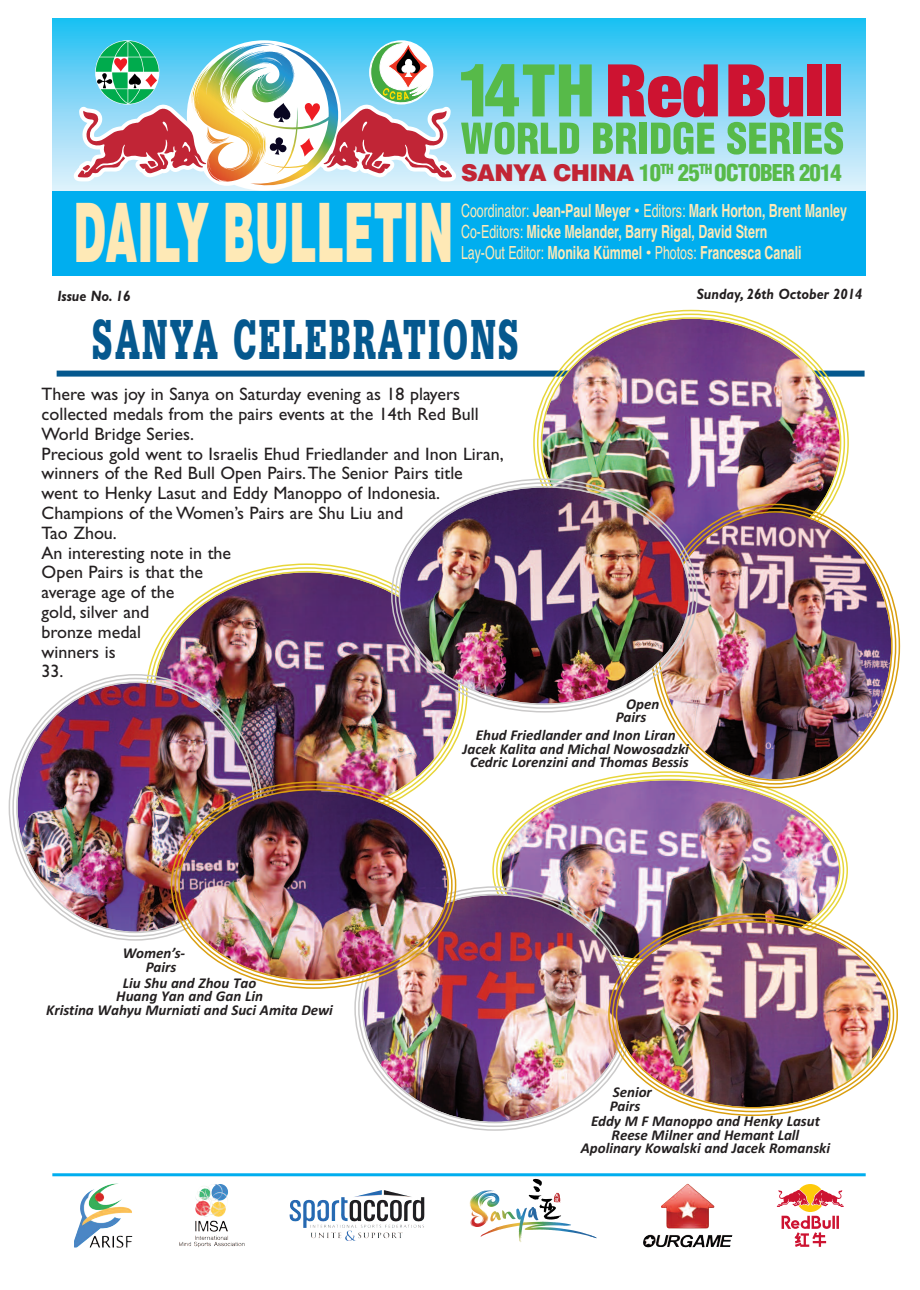
<style>
.page{position:relative;width:920px;height:1290px;background:#fff}
.page>*{position:absolute;margin:0;border:0;box-sizing:border-box;transform-origin:0 0}
.t1{font:900 82.2px "Helvetica";color:#fee9b6;scale:.5 1}
.t2{font:900 59.4px "Serifa BT";letter-spacing:.07em;color:#05588e;scale:.56 1}
.t3{font:900 condensed 22.65px "Helvetica";letter-spacing:-.035em;color:#58ba49}
.t4{font:700 18.15px/21.1px "Helvetica";color:#fee9b6;scale:.68 1}
.t5{font:18px/19.8px "Gill Sans Bridge";color:#231f20}
.t6{font:italic 700 15px/13.5px "Calibri";color:#231f20}
.t7{font:italic 700 15px "Gill Sans Bridge";color:#231f20;scale:.92 1}
.s1{font-stretch:normal;font-size:23.1px;color:#c22535}
.s2{font-weight:400}
</style>
<div class="page">
<div style="left:52px;top:190px;width:814px;height:86px;background:#00aeef"></div>
<div style="left:52px;top:19px;width:814px;height:171px;background:linear-gradient(to bottom,#23bff2,#e7f1fc)"></div>
<hr style="left:52px;top:1173px;width:814px;height:3px;background:#00aeef">
<svg style="left:74px;top:40px;width:644px;height:151px;background:#a2bfbd"></svg>
<svg style="left:727px;top:64px;width:116px;height:91px;background:#94928a"></svg>
<div style="left:807px;top:64px;width:14px;height:52px;background:#cd1331"></div>
<div style="left:826px;top:64px;width:14px;height:52px;background:#cd1331"></div>
<img style="left:98px;top:1184px;width:21px;height:21px">
<img style="left:204px;top:1184px;width:24px;height:33px">
<img style="left:341px;top:1190px;width:84px;height:32px">
<img style="left:477px;top:1179px;width:84px;height:50px">
<svg style="left:589px;top:1234px;width:7px;height:4px"></svg>
<img style="left:650px;top:1183px;width:64px;height:60px">
<svg style="left:776px;top:1184px;width:68px;height:63px"></svg>
<div style="left:57px;top:371px;width:807px;height:6px;background:#05588e"></div>
<img style="left:153px;top:570px;width:308px;height:211px">
<img style="left:8px;top:673px;width:255px;height:268px">
<img style="left:12px;top:677px;width:247px;height:261px">
<img style="left:15px;top:681px;width:240px;height:253px">
<svg style="left:532px;top:309px;width:318px;height:158px"></svg>
<svg style="left:536px;top:313px;width:310px;height:168px"></svg>
<img style="left:540px;top:316px;width:302px;height:187px">
<svg style="left:495px;top:774px;width:350px;height:124px"></svg>
<img style="left:499px;top:778px;width:342px;height:135px">
<svg style="left:354px;top:885px;width:282px;height:246px"></svg>
<svg style="left:357px;top:889px;width:275px;height:239px"></svg>
<img style="left:361px;top:893px;width:268px;height:231px">
<svg style="left:650px;top:503px;width:251px;height:286px"></svg>
<svg style="left:653px;top:507px;width:244px;height:278px"></svg>
<img style="left:657px;top:510px;width:236px;height:271px">
<img style="left:390px;top:478px;width:308px;height:235px">
<img style="left:394px;top:481px;width:301px;height:228px">
<img style="left:398px;top:485px;width:293px;height:221px">
<img style="left:607px;top:913px;width:291px;height:204px">
<img style="left:611px;top:916px;width:284px;height:197px">
<img style="left:615px;top:920px;width:276px;height:189px">
<img style="left:170px;top:781px;width:287px;height:208px">
<img style="left:174px;top:784px;width:279px;height:202px">
<img style="left:177px;top:788px;width:273px;height:194px">
<p class="t3" style="left:461px;top:160px;width:382px"><span class="s1">SANYA CHINA</span> 10<sup>TH</sup> 25<sup>TH</sup> OCTOBER 2014</p>
<h1 class="t1" style="left:74px;top:186px;width:761px">DAILY BULLETIN</h1>
<p class="t4" style="left:461px;top:200px;width:569px"><span class="s2">Coordinator:</span> Jean-Paul Meyer <span class="s2">• Editors:</span> Mark Horton, Brent Manley<br><span class="s2">Co-Editors:</span> Micke Melander, Barry Rigal, David Stern<br><span class="s2">Lay-Out Editor:</span> Monika Kümmel <span class="s2">• Photos:</span> Francesca Canali</p>
<p class="t7" style="left:57px;top:287px;width:81px">Issue No. 16</p>
<p class="t7" style="left:697px;top:285px;width:182px">Sunday, 26th October 2014</p>
<h2 class="t2" style="left:92px;top:303px;width:761px">SANYA CELEBRATIONS</h2>
<p class="t5" style="left:42px;top:384px;width:463px">There was joy in Sanya on Saturday evening as 18 players collected medals from the pairs events at the 14th Red Bull<br>World Bridge Series.<br>Precious gold went to Israelis Ehud Friedlander and Inon Liran, winners of the Red Bull Open Pairs.The Senior Pairs title<br>went to Henky Lasut and Eddy Manoppo of Indonesia.<br>Champions of the Women’s Pairs are Shu Liu and<br>Tao Zhou.<br>An interesting note in the<br>Open Pairs is that the<br>average age of the<br>gold, silver and<br>bronze medal<br>winners is<br>33.</p>
<p class="t6" style="left:616px;top:697px;width:45px;text-indent:10px">Open<br>Pairs</p>
<p class="t6" style="left:146px;top:946px;width:41px;text-indent:-23px">Women’s-<br>Pairs</p>
<p class="t6" style="left:46px;top:976px;width:288px;text-align:center">Liu Shu and Zhou Tao<br>Huang Yan and Gan Lin<br>Kristina Wahyu Murniati and Suci Amita Dewi</p>
<p class="t6" style="left:462px;top:728px;width:228px;text-align:center">Ehud Friedlander and Inon Liran<br>Jacek Kalita and Michal Nowosadzki<br>Cedric Lorenzini and Thomas Bessis</p>
<p class="t6" style="left:610px;top:1085px;width:44px">Senior<br>Pairs</p>
<p class="t6" style="left:581px;top:1114px;width:251px;text-align:center">Eddy M F Manoppo and Henky Lasut<br>Reese Milner and Hemant Lall<br>Apolinary Kowalski and Jacek Romanski</p>
</div>
